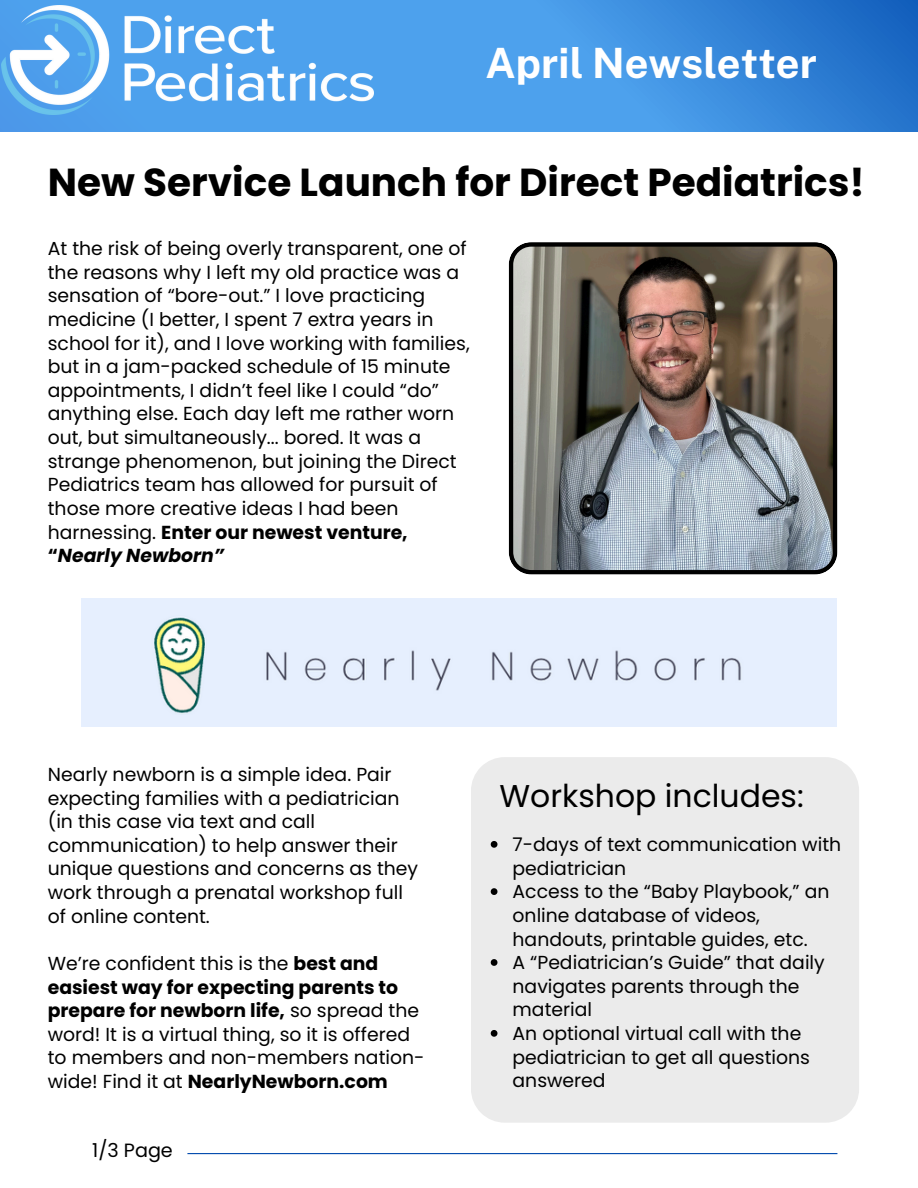
<style>
.page{position:relative;width:918px;height:1188px;background:#fff}
.page>*{position:absolute;margin:0;border:0;box-sizing:border-box;transform-origin:0 0}
.t1{font:700 41.7px "Public Sans";color:#fff}
.t2{font:700 39px "Poppins";color:#000}
.t3{font:31.5px "Poppins";color:#000}
.t4{font:19.2px "Poppins";color:#000}
.t5{font:18.75px/23.7px "Poppins";color:#000}
.s1{font-weight:700}
.s2{font-weight:700;font-style:italic}
</style>
<div class="page">
<svg style="left:0;top:0;width:918px;height:132px;fill:#4b9cea"></svg>
<hr style="left:187px;top:1153px;width:650px;height:1px;background:#004aad">
<img style="left:1px;top:5px;width:373px;height:109px">
<div style="left:82px;top:598px;width:755px;height:128px;background:#e6effe"></div>
<div style="left:471px;top:757px;width:388px;height:366px;background:#ebebeb"></div>
<svg style="left:491px;top:841px;width:6px;height:7px"></svg>
<svg style="left:491px;top:888px;width:6px;height:7px"></svg>
<svg style="left:491px;top:959px;width:6px;height:7px"></svg>
<svg style="left:491px;top:1030px;width:6px;height:7px"></svg>
<img style="left:509px;top:242px;width:328px;height:332px">
<p class="t1" style="left:486px;top:38px;width:333px">April Newsletter</p>
<h1 class="t2" style="left:48px;top:155px;width:819px">New Service Launch for Direct Pediatrics!</h1>
<h1 class="t5" style="left:48px;top:237px;width:423px">At the risk of being overly transparent, one of the reasons why I left my old practice was a sensation of “bore-out.” I love practicing medicine (I better, I spent 7 extra years in school for it), and I love working with families, but in a jam-packed schedule of 15 minute appointments, I didn’t feel like I could “do” anything else. Each day left me rather worn out, but simultaneously... bored. It was a strange phenomenon, but joining the Direct Pediatrics team has allowed for pursuit of those more creative ideas I had been harnessing. <span class="s1">Enter our newest venture, “</span><span class="s2">Nearly Newborn”</span></h1>
<p class="t5" style="left:48px;top:763px;width:372px">Nearly newborn is a simple idea. Pair expecting families with a pediatrician (in this case via text and call communication) to help answer their unique questions and concerns as they work through a prenatal workshop full of online content.</p>
<p class="t5" style="left:48px;top:952px;width:378px">We’re confident this is the <span class="s1">best and easiest way for expecting parents to prepare for newborn life,</span> so spread the word! It is a virtual thing, so it is offered to members and non-members nation&shy;wide! Find it at <span class="s1">NearlyNewborn.com</span></p>
<p class="t4" style="left:92px;top:1137px;width:82px">1/3 Page</p>
<p class="t3" style="left:500px;top:774px;width:306px">Workshop includes:</p>
<p class="t5" style="left:513px;top:833px;width:330px">7-days of text communication with pediatrician</p>
<p class="t5" style="left:513px;top:880px;width:318px">Access to the “Baby Playbook,” an online database of videos, handouts, printable guides, etc.</p>
<h2 class="t5" style="left:513px;top:951px;width:314px">A “Pediatrician’s Guide” that daily navigates parents through the material</h2>
<p class="t5" style="left:513px;top:1022px;width:299px">An optional virtual call with the pediatrician to get all questions answered</p>
</div>
